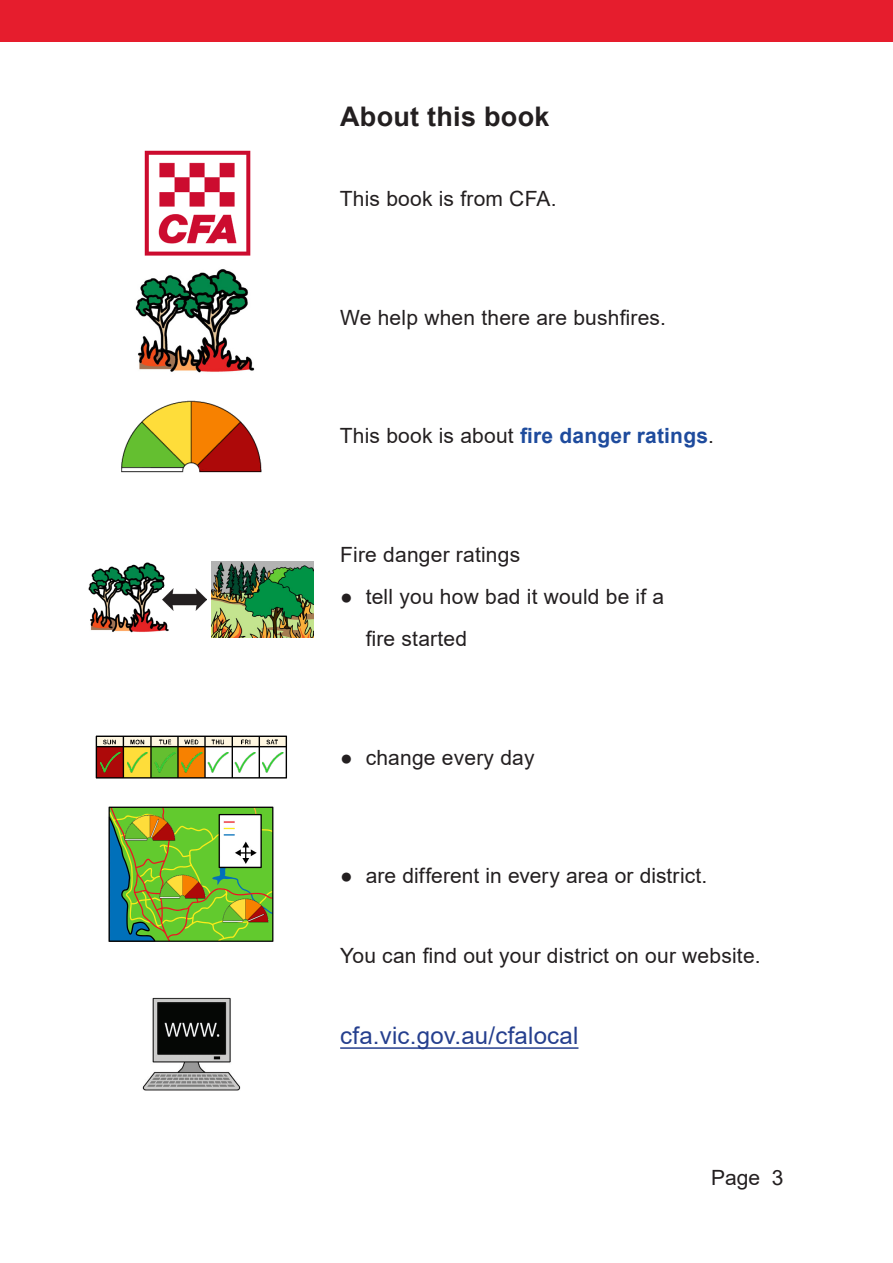
<style>
.page{position:relative;width:893px;height:1263px;background:#fff}
.page>*{position:absolute;margin:0;border:0;box-sizing:border-box;transform-origin:0 0}
.t1{font:700 27px "Arial";letter-spacing:.01em;color:#231f20}
.t2{font:24px "Arial";letter-spacing:.01em;color:#253f8e}
.t3{font:21px/42px "Arial";letter-spacing:.01em;color:#231f20}
.t4{font:700 21px "Arial";letter-spacing:.01em;color:#1e4b9d}
.s1{font-weight:400;color:#231f20}
</style>
<div class="page">
<div style="left:0;top:0;width:893px;height:41px;background:#e61d2d"></div>
<hr style="left:340px;top:1047px;width:238px;height:2px;background:#253f8e">
<img style="left:144px;top:150px;width:107px;height:106px">
<img style="left:135px;top:269px;width:120px;height:104px">
<img style="left:121px;top:400px;width:141px;height:73px">
<svg style="left:198px;top:441px;width:55px;height:29px"></svg>
<img style="left:88px;top:562px;width:81px;height:71px">
<img style="left:211px;top:561px;width:102px;height:77px">
<img style="left:162px;top:588px;width:44px;height:23px">
<img style="left:95px;top:735px;width:192px;height:44px">
<img style="left:100px;top:752px;width:21px;height:21px">
<img style="left:127px;top:752px;width:21px;height:21px">
<img style="left:155px;top:752px;width:21px;height:21px">
<img style="left:181px;top:752px;width:22px;height:21px">
<img style="left:208px;top:752px;width:21px;height:21px">
<img style="left:235px;top:752px;width:21px;height:21px">
<img style="left:262px;top:752px;width:22px;height:21px">
<img style="left:108px;top:806px;width:166px;height:136px">
<img style="left:124px;top:815px;width:51px;height:32px">
<img style="left:223px;top:899px;width:46px;height:29px">
<img style="left:160px;top:875px;width:46px;height:29px">
<img style="left:142px;top:997px;width:99px;height:94px">
<p class="t1" style="left:340px;top:97px;width:211px">About this book</p>
<p class="t3" style="left:340px;top:178px;width:218px">This book is from CFA.</p>
<p class="t3" style="left:340px;top:296px;width:327px">We help when there are bushfires.</p>
<p class="t4" style="left:340px;top:421px;width:376px"><span class="s1">This book is about</span> fire danger ratings<span class="s1">.</span></p>
<p class="t3" style="left:340px;top:533px;width:182px">Fire danger ratings</p>
<p class="t3" style="left:366px;top:575px;width:300px;text-indent:-26px">● tell you how bad it would be if a fire started</p>
<p class="t3" style="left:340px;top:736px;width:196px">● change every day</p>
<p class="t3" style="left:340px;top:854px;width:369px">● are different in every area or district.</p>
<p class="t3" style="left:340px;top:935px;width:422px">You can find out your district on our website.</p>
<p class="t2" style="left:340px;top:1018px;width:240px">cfa.vic.gov.au/cfalocal</p>
<p class="t3" style="left:711px;top:1156px;width:74px">Page 3</p>
</div>
